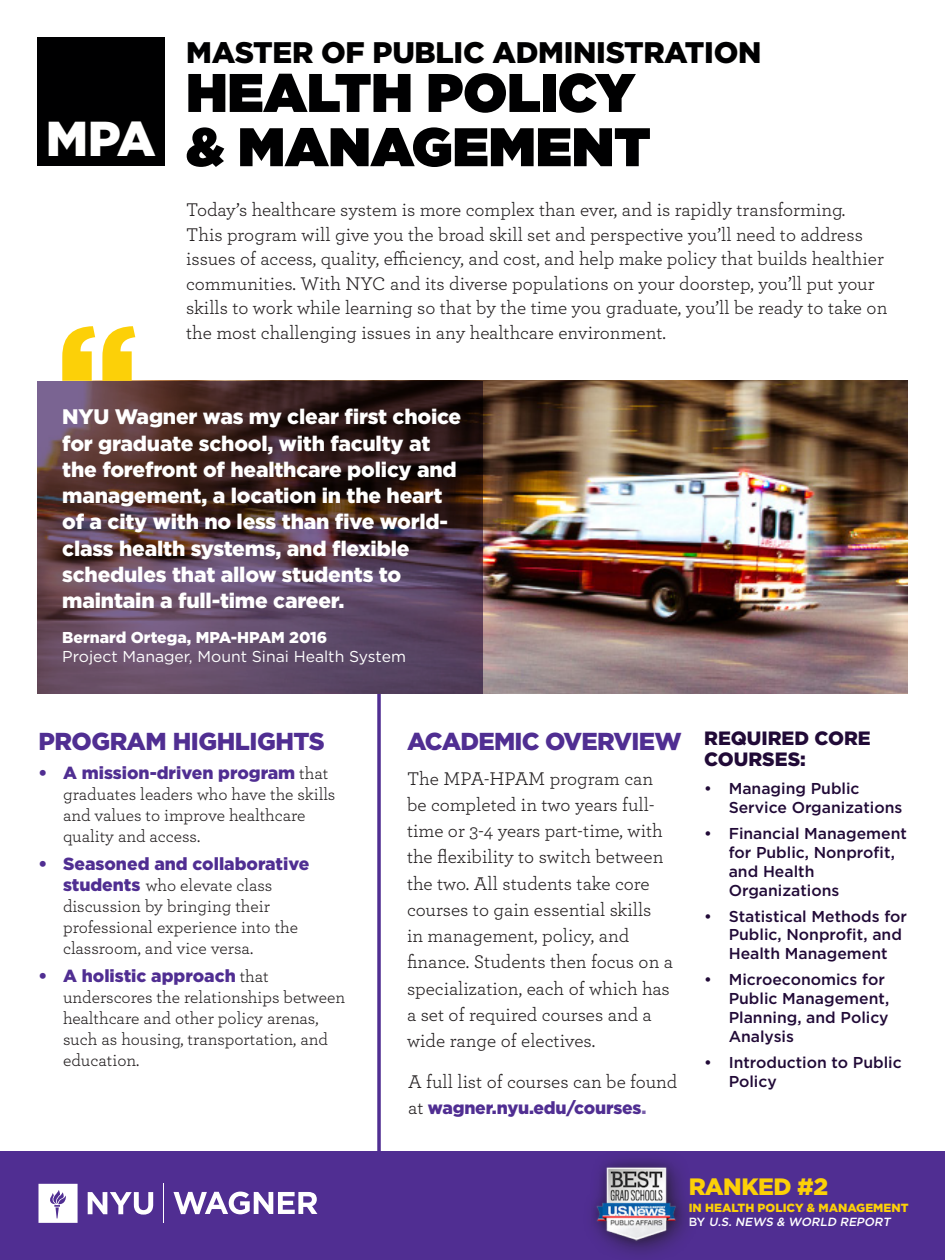
<style>
.page{position:relative;width:945px;height:1260px;background:#fff}
.page>*{position:absolute;margin:0;border:0;box-sizing:border-box;transform-origin:0 0}
.t1{font:900 54.25px/54.2px "Gotham";color:#000001}
.t2{font:900 49px "Gotham";color:#fff}
.t3{font:900 29.75px "Gotham";letter-spacing:-.01em;color:#000001}
.t4{font:900 24.5px "Gotham";letter-spacing:-.03em;color:#502e92}
.t5{font:900 23.62px "Gotham";letter-spacing:-.02em;color:#fcd008}
.t6{font:900 21px/26.2px "Gotham";letter-spacing:-.01em;color:#fff}
.t7{font:19.25px/26.2px "Archer";color:#231f20}
.t8{font:900 19.25px/21px "Gotham";color:#210a37}
.t9{font:17.5px/21px "Archer";color:#231f20}
.t10{font:900 17.5px "Gotham";letter-spacing:-.01em;color:#502e92}
.t11{font:500 15.75px/18.9px "Gotham";color:#210a37}
.t12{font:15.75px/18.9px "Gotham";color:#fff}
.t13{font:900 11.9px "Gotham";color:#fcd008}
.t14{font:italic 500 11.9px "Gotham";color:#fff}
.s1{font-weight:900}
.s2{font-family:"Gotham";font-weight:900;color:#502e92}
.s3{font-family:"Archer";font-weight:400;font-size:19.25px;color:#231f20}
.s4{color:#7960aa}
.s5{font-style:normal}
</style>
<div class="page">
<svg style="left:377px;top:693px;width:4px;height:459px;background:#65479f"></svg>
<img style="left:483px;top:381px;width:424px;height:312px">
<div style="left:0;top:1152px;width:945px;height:108px;background:#502e92"></div>
<svg style="left:173px;top:1192px;width:144px;height:22px"></svg>
<hr style="left:163px;top:1184px;width:1px;height:39px;background:#fff">
<svg style="left:88px;top:1192px;width:65px;height:23px"></svg>
<svg style="left:39px;top:1184px;width:39px;height:39px;background:#ebe7f2"></svg>
<div style="left:38px;top:38px;width:127px;height:128px;background:#000001"></div>
<svg style="left:62px;top:326px;width:73px;height:55px"></svg>
<svg style="left:38px;top:381px;width:445px;height:312px;background:#503744"></svg>
<div style="left:581px;top:1150px;width:119px;height:110px;background:#231f20;opacity:.75"></div>
<img style="left:592px;top:1160px;width:89px;height:86px">
<p class="t2" style="left:46px;top:105px;width:112px">MPA</p>
<p class="t3" style="left:186px;top:32px;width:577px">MASTER OF PUBLIC ADMINISTRATION</p>
<p class="t1" style="left:186px;top:65px;width:466px">HEALTH POLICY &amp; MANAGEMENT</p>
<p class="t7" style="left:186px;top:197px;width:703px;line-height:24.5px">Today’s healthcare system is more complex than ever, and is rapidly transforming.<br>This program will give you the broad skill set and perspective you’ll need to address issues of access, quality, efficiency, and cost, and help make policy that builds healthier communities. With NYC and its diverse populations on your doorstep, you’ll put your skills to work while learning so that by the time you graduate, you’ll be ready to take on the most challenging issues in any healthcare environment.</p>
<p class="t6" style="left:62px;top:404px;width:400px">NYU Wagner was my clear first choice for graduate school, with faculty at the forefront of healthcare policy and management, a location in the heart of a city with no less than five world&shy;class health systems, and flexible schedules that allow students to maintain a full-time career.</p>
<p class="t12" style="left:62px;top:627px;width:345px"><span class="s1">Bernard Ortega, MPA-HPAM 2016<br></span>Project Manager, Mount Sinai Health System</p>
<p class="t4" style="left:38px;top:724px;width:288px">PROGRAM HIGHLIGHTS</p>
<p class="t9" style="left:63px;top:762px;width:274px;text-indent:-24px"><span class="s2">• A mission-driven program</span> that graduates leaders who have the skills and values to improve healthcare quality and access.</p>
<p class="t9" style="left:63px;top:853px;width:248px;text-indent:-24px"><span class="s2">• Seasoned and collaborative students</span> who elevate class discussion by bringing their professional experience into the classroom, and vice versa.</p>
<p class="t9" style="left:63px;top:965px;width:284px;text-indent:-24px"><span class="s2">• A holistic approach</span> that underscores the relationships between healthcare and other policy arenas, such as housing, transportation, and education.</p>
<p class="t4" style="left:407px;top:724px;width:276px">ACADEMIC OVERVIEW</p>
<p class="t7" style="left:407px;top:764px;width:268px">The MPA-HPAM program can be completed in two years full&shy;time or 3-4 years part-time, with the flexibility to switch between the two. All students take core courses to gain essential skills<br>in management, policy, and finance. Students then focus on a specialization, each of which has a set of required courses and a wide range of electives.</p>
<p class="t7" style="left:408px;top:1068px;width:271px">A full list of courses can be found</p>
<p class="t10" style="left:408px;top:1096px;width:240px"><span class="s3">at</span> wagner.nyu.edu/courses<span class="s4">.</span></p>
<p class="t8" style="left:704px;top:728px;width:168px">REQUIRED CORE<br>COURSES:</p>
<p class="t11" style="left:729px;top:779px;width:175px;text-indent:-24px">• Managing Public<br>Service Organizations</p>
<p class="t11" style="left:729px;top:824px;width:180px;text-indent:-24px">• Financial Management for Public, Nonprofit, and Health<br>Organizations</p>
<p class="t11" style="left:729px;top:906px;width:180px;text-indent:-24px">• Statistical Methods for<br>Public, Nonprofit, and<br>Health Management</p>
<p class="t11" style="left:729px;top:970px;width:162px;text-indent:-24px">• Microeconomics for<br>Public Management,<br>Planning, and Policy<br>Analysis</p>
<p class="t11" style="left:729px;top:1053px;width:175px;text-indent:-24px">• Introduction to Public<br>Policy</p>
<p class="t5" style="left:689px;top:1170px;width:141px">RANKED #2</p>
<p class="t13" style="left:689px;top:1200px;width:221px">IN HEALTH POLICY &amp; MANAGEMENT</p>
<p class="t14" style="left:689px;top:1214px;width:206px"><span class="s5">B Y</span> U.S. NEWS &amp; WORLD REPORT</p>
</div>
